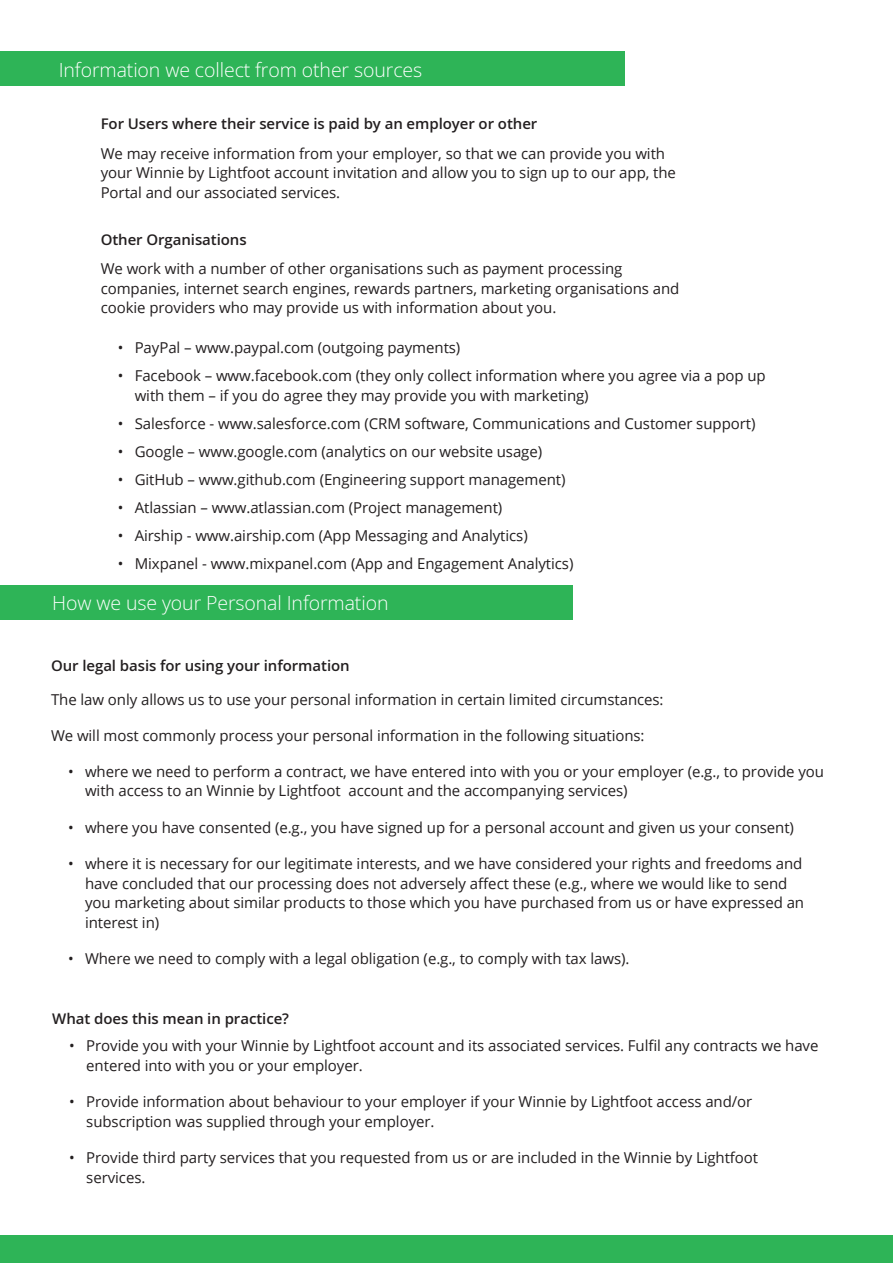
<style>
.page{position:relative;width:893px;height:1263px;background:#fff}
.page>*{position:absolute;margin:0;border:0;box-sizing:border-box;transform-origin:0 0}
.t1{font:300 19.5px "Open Sans";letter-spacing:-.005em;color:#fff}
.base_text{font:15px/19.5px "Open Sans";letter-spacing:-.005em;color:#231f20}
.base_text-2{font:600 15px "Open Sans";letter-spacing:-.005em;color:#231f20}
</style>
<div class="page">
<div style="left:0;top:1235px;width:893px;height:28px;background:#2eb457"></div>
<div style="left:0;top:586px;width:572px;height:34px;background:#2eb457"></div>
<div style="left:0;top:52px;width:625px;height:34px;background:#2eb457"></div>
<p class="t1" style="left:59px;top:56px;width:365px">Information we collect from other sources</p>
<p class="base_text-2" style="left:101px;top:113px;width:438px">For Users where their service is paid by an employer or other</p>
<p class="base_text" style="left:101px;top:143px;width:577px">We may receive information from your employer, so that we can provide you with your Winnie by Lightfoot account invitation and allow you to sign up to our app, the<br>Portal and our associated services.</p>
<p class="base_text-2" style="left:101px;top:229px;width:148px">Other Organisations</p>
<p class="base_text" style="left:101px;top:259px;width:580px">We work with a number of other organisations such as payment processing companies, internet search engines, rewards partners, marketing organisations and cookie providers who may provide us with information about you.</p>
<p class="base_text" style="left:118px;top:338px;width:344px">• PayPal – www.paypal.com (outgoing payments)</p>
<p class="base_text" style="left:135px;top:366px;width:633px;text-indent:-17px">• Facebook – www.facebook.com (they only collect information where you agree via a pop up with them – if you do agree they may provide you with marketing)</p>
<p class="base_text" style="left:118px;top:413px;width:639px">• Salesforce - www.salesforce.com (CRM software, Communications and Customer support)</p>
<p class="base_text" style="left:118px;top:441px;width:426px">• Google – www.google.com (analytics on our website usage)</p>
<p class="base_text" style="left:118px;top:469px;width:449px">• GitHub – www.github.com (Engineering support management)</p>
<p class="base_text" style="left:118px;top:497px;width:386px">• Atlassian – www.atlassian.com (Project management)</p>
<p class="base_text" style="left:118px;top:525px;width:412px">• Airship - www.airship.com (App Messaging and Analytics)</p>
<p class="base_text" style="left:118px;top:553px;width:457px">• Mixpanel - www.mixpanel.com (App and Engagement Analytics)</p>
<p class="t1" style="left:52px;top:590px;width:338px">How we use your Personal Information</p>
<p class="base_text-2" style="left:51px;top:655px;width:300px">Our legal basis for using your information</p>
<p class="base_text" style="left:51px;top:689px;width:614px">The law only allows us to use your personal information in certain limited circumstances:</p>
<p class="base_text" style="left:51px;top:726px;width:595px">We will most commonly process your personal information in the following situations:</p>
<p class="base_text" style="left:85px;top:761px;width:741px;text-indent:-17px">• where we need to perform a contract, we have entered into with you or your employer (e.g., to provide you with access to an Winnie by Lightfoot account and the accompanying services)</p>
<p class="base_text" style="left:68px;top:817px;width:727px">• where you have consented (e.g., you have signed up for a personal account and given us your consent)</p>
<p class="base_text" style="left:85px;top:854px;width:721px;text-indent:-17px">• where it is necessary for our legitimate interests, and we have considered your rights and freedoms and have concluded that our processing does not adversely affect these (e.g., where we would like to send you marketing about similar products to those which you have purchased from us or have expressed an interest in)</p>
<p class="base_text" style="left:68px;top:949px;width:563px">• Where we need to comply with a legal obligation (e.g., to comply with tax laws).</p>
<p class="base_text-2" style="left:52px;top:1008px;width:238px">What does this mean in practice?</p>
<p class="base_text" style="left:86px;top:1036px;width:734px;text-indent:-17px">• Provide you with your Winnie by Lightfoot account and its associated services. Fulfil any contracts we have entered into with you or your employer.</p>
<p class="base_text" style="left:86px;top:1092px;width:668px;text-indent:-17px">• Provide information about behaviour to your employer if your Winnie by Lightfoot access and/or subscription was supplied through your employer.</p>
<p class="base_text" style="left:86px;top:1148px;width:673px;text-indent:-17px">• Provide third party services that you requested from us or are included in the Winnie by Lightfoot services.</p>
</div>
